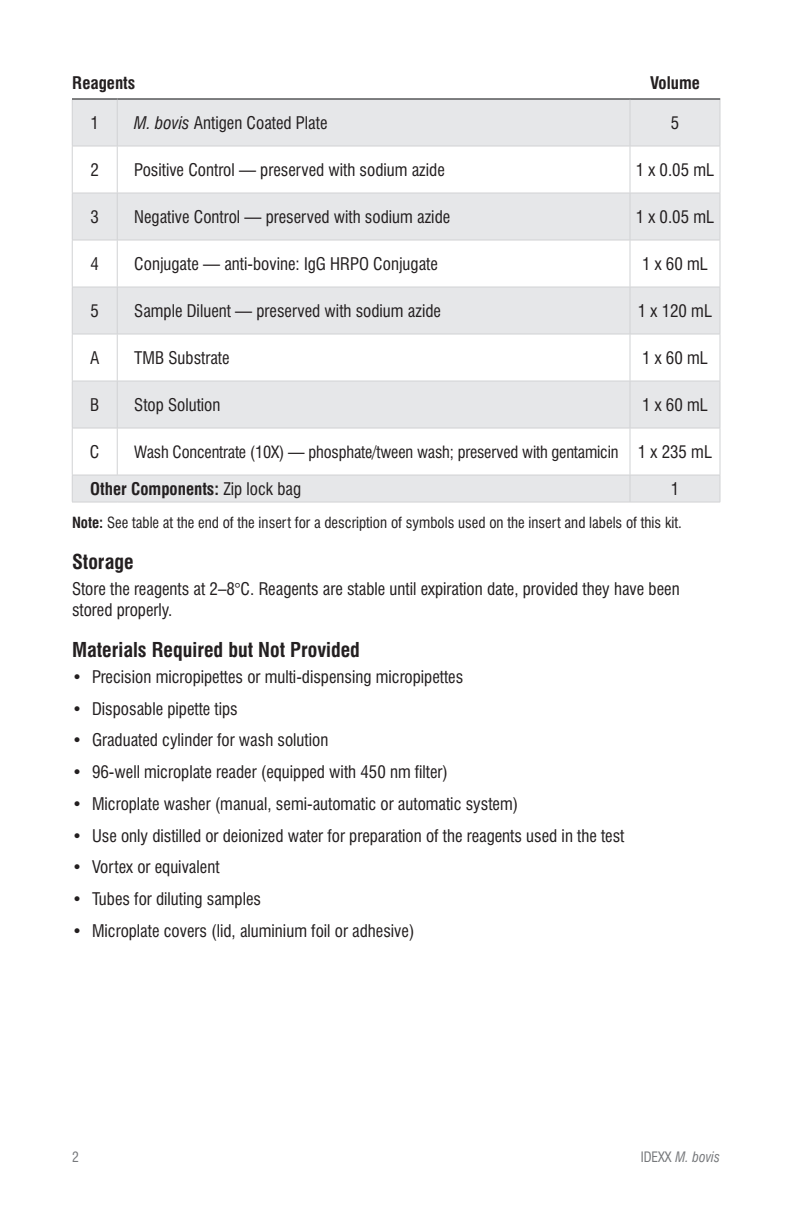
<style>
.page{position:relative;width:792px;height:1224px;background:#fff}
.page>*{position:absolute;margin:0;border:0;box-sizing:border-box;transform-origin:0 0}
.t1{font:700 condensed 20px "Swiss 721 BT";color:#231f20}
.Body_Text{font:condensed 17px/20.4px "Swiss 721 BT";color:#231f20}
.Reagent_List{font:condensed 17px "Swiss 721 BT";color:#231f20}
.Table_Copy{font:700 condensed 17px "Swiss 721 BT";color:#231f20}
.Table_Copy-2{font:condensed 17px "Swiss 721 BT";color:#231f20}
.Reagent_List-2{font:condensed 16.4px "Swiss 721 BT";letter-spacing:-.01em;color:#231f20}
.t2{font:condensed 15px "Swiss 721 BT";color:#231f20}
.t3{font:italic condensed 14px "Swiss 721 BT";color:#76787b}
.t4{font:condensed 14px "Swiss 721 BT";color:#76787b}
.s1{font-style:italic}
.s2{font-weight:400}
.s3{font-weight:700}
.s4{font-style:normal}
</style>
<div class="page">
<svg style="left:73px;top:100px;width:647px;height:402px;fill:#e6e7e9"></svg>
<hr style="left:72px;top:146px;width:45px;height:1px;background:#d1d2d4">
<hr style="left:117px;top:146px;width:513px;height:1px;background:#d1d2d4">
<hr style="left:72px;top:193px;width:45px;height:1px;background:#d1d2d4">
<hr style="left:72px;top:240px;width:45px;height:1px;background:#d1d2d4">
<hr style="left:117px;top:193px;width:513px;height:1px;background:#d1d2d4">
<hr style="left:117px;top:193px;width:1px;height:47px;background:#d1d2d4">
<hr style="left:117px;top:240px;width:513px;height:1px;background:#d1d2d4">
<hr style="left:117px;top:287px;width:513px;height:1px;background:#d1d2d4">
<hr style="left:117px;top:334px;width:513px;height:1px;background:#d1d2d4">
<hr style="left:72px;top:287px;width:45px;height:1px;background:#d1d2d4">
<hr style="left:117px;top:287px;width:1px;height:47px;background:#d1d2d4">
<hr style="left:72px;top:334px;width:45px;height:1px;background:#d1d2d4">
<hr style="left:117px;top:381px;width:513px;height:1px;background:#d1d2d4">
<hr style="left:117px;top:428px;width:513px;height:1px;background:#d1d2d4">
<hr style="left:72px;top:381px;width:45px;height:1px;background:#d1d2d4">
<hr style="left:117px;top:381px;width:1px;height:47px;background:#d1d2d4">
<hr style="left:72px;top:428px;width:45px;height:1px;background:#d1d2d4">
<hr style="left:117px;top:428px;width:1px;height:47px;background:#d1d2d4">
<hr style="left:72px;top:100px;width:1px;height:46px;background:#d1d2d4">
<hr style="left:720px;top:100px;width:1px;height:46px;background:#d1d2d4">
<hr style="left:72px;top:146px;width:1px;height:47px;background:#d1d2d4">
<hr style="left:72px;top:193px;width:1px;height:47px;background:#d1d2d4">
<hr style="left:72px;top:240px;width:1px;height:47px;background:#d1d2d4">
<hr style="left:72px;top:287px;width:1px;height:47px;background:#d1d2d4">
<hr style="left:72px;top:334px;width:1px;height:47px;background:#d1d2d4">
<hr style="left:72px;top:381px;width:1px;height:47px;background:#d1d2d4">
<hr style="left:72px;top:428px;width:1px;height:47px;background:#d1d2d4">
<hr style="left:630px;top:146px;width:90px;height:1px;background:#d1d2d4">
<hr style="left:630px;top:146px;width:1px;height:47px;background:#d1d2d4">
<hr style="left:720px;top:146px;width:1px;height:47px;background:#d1d2d4">
<hr style="left:630px;top:193px;width:90px;height:1px;background:#d1d2d4">
<hr style="left:630px;top:193px;width:1px;height:47px;background:#d1d2d4">
<hr style="left:720px;top:193px;width:1px;height:47px;background:#d1d2d4">
<hr style="left:630px;top:240px;width:90px;height:1px;background:#d1d2d4">
<hr style="left:630px;top:240px;width:1px;height:47px;background:#d1d2d4">
<hr style="left:720px;top:240px;width:1px;height:47px;background:#d1d2d4">
<hr style="left:630px;top:287px;width:90px;height:1px;background:#d1d2d4">
<hr style="left:630px;top:287px;width:1px;height:47px;background:#d1d2d4">
<hr style="left:720px;top:287px;width:1px;height:47px;background:#d1d2d4">
<hr style="left:630px;top:334px;width:90px;height:1px;background:#d1d2d4">
<hr style="left:630px;top:334px;width:1px;height:47px;background:#d1d2d4">
<hr style="left:720px;top:334px;width:1px;height:47px;background:#d1d2d4">
<hr style="left:630px;top:381px;width:90px;height:1px;background:#d1d2d4">
<hr style="left:630px;top:381px;width:1px;height:47px;background:#d1d2d4">
<hr style="left:720px;top:381px;width:1px;height:47px;background:#d1d2d4">
<hr style="left:630px;top:428px;width:90px;height:1px;background:#d1d2d4">
<hr style="left:630px;top:428px;width:1px;height:47px;background:#d1d2d4">
<hr style="left:720px;top:428px;width:1px;height:47px;background:#d1d2d4">
<hr style="left:630px;top:475px;width:90px;height:1px;background:#d1d2d4">
<svg style="left:720px;top:475px;width:1px;height:27px"></svg>
<hr style="left:630px;top:502px;width:90px;height:1px;background:#d1d2d4">
<hr style="left:72px;top:475px;width:45px;height:1px;background:#d1d2d4">
<svg style="left:72px;top:476px;width:1px;height:26px"></svg>
<hr style="left:117px;top:475px;width:513px;height:1px;background:#d1d2d4">
<svg style="left:630px;top:476px;width:1px;height:26px"></svg>
<hr style="left:72px;top:502px;width:45px;height:1px;background:#d1d2d4">
<hr style="left:117px;top:502px;width:513px;height:1px;background:#d1d2d4">
<hr style="left:72px;top:98px;width:45px;height:2px;background:#57585a">
<hr style="left:117px;top:98px;width:513px;height:2px;background:#57585a">
<hr style="left:630px;top:98px;width:90px;height:2px;background:#57585a">
<hr style="left:630px;top:100px;width:1px;height:46px;background:#d1d2d4">
<hr style="left:117px;top:100px;width:1px;height:46px;background:#d1d2d4">
<hr style="left:117px;top:146px;width:1px;height:47px;background:#d1d2d4">
<hr style="left:117px;top:240px;width:1px;height:47px;background:#d1d2d4">
<hr style="left:117px;top:334px;width:1px;height:47px;background:#d1d2d4">
<p class="Table_Copy" style="left:72px;top:73px;width:65px">Reagents</p>
<p class="Table_Copy" style="left:650px;top:73px;width:51px">Volume</p>
<p class="Table_Copy-2" style="left:91px;top:113px;width:10px">1</p>
<p class="Reagent_List" style="left:134px;top:113px;width:195px"><span class="s1">M. bovis</span> Antigen Coated Plate</p>
<p class="Body_Text" style="left:671px;top:113px;width:10px">5</p>
<p class="Table_Copy-2" style="left:91px;top:160px;width:10px">2</p>
<p class="Reagent_List" style="left:134px;top:160px;width:312px">Positive Control — preserved with sodium azide</p>
<p class="Reagent_List" style="left:636px;top:160px;width:80px">1 x 0.05 mL</p>
<p class="Table_Copy-2" style="left:91px;top:207px;width:10px">3</p>
<p class="Reagent_List" style="left:134px;top:207px;width:317px">Negative Control — preserved with sodium azide</p>
<p class="Reagent_List" style="left:636px;top:207px;width:80px">1 x 0.05 mL</p>
<p class="Table_Copy-2" style="left:91px;top:254px;width:10px">4</p>
<p class="Reagent_List" style="left:134px;top:254px;width:305px">Conjugate — anti-bovine: IgG HRPO Conjugate</p>
<p class="Reagent_List" style="left:642px;top:254px;width:67px">1 x 60 mL</p>
<p class="Table_Copy-2" style="left:91px;top:301px;width:10px">5</p>
<p class="Reagent_List" style="left:134px;top:301px;width:308px">Sample Diluent — preserved with sodium azide</p>
<p class="Reagent_List" style="left:638px;top:301px;width:76px">1 x 120 mL</p>
<p class="Table_Copy-2" style="left:90px;top:348px;width:11px">A</p>
<p class="Reagent_List" style="left:134px;top:348px;width:97px">TMB Substrate</p>
<p class="Reagent_List" style="left:642px;top:348px;width:67px">1 x 60 mL</p>
<p class="Table_Copy-2" style="left:90px;top:395px;width:11px">B</p>
<p class="Reagent_List" style="left:134px;top:395px;width:88px">Stop Solution</p>
<p class="Reagent_List" style="left:642px;top:395px;width:67px">1 x 60 mL</p>
<p class="Table_Copy-2" style="left:90px;top:442px;width:11px">C</p>
<p class="Reagent_List-2" style="left:134px;top:442px;width:486px">Wash Concentrate (10X) — phosphate/tween wash; preserved with gentamicin</p>
<p class="Reagent_List" style="left:638px;top:442px;width:76px">1 x 235 mL</p>
<p class="Table_Copy" style="left:90px;top:479px;width:212px">Other Components: <span class="s2">Zip lock bag</span></p>
<p class="Reagent_List" style="left:671px;top:479px;width:10px">1</p>
<p class="t2" style="left:72px;top:514px;width:611px"><span class="s3">Note:</span> See table at the end of the insert for a description of symbols used on the insert and labels of this kit.</p>
<p class="t1" style="left:72px;top:550px;width:63px">Storage</p>
<p class="Body_Text" style="left:72px;top:579px;width:609px">Store the reagents at 2–8°C. Reagents are stable until expiration date, provided they have been stored properly.</p>
<p class="t1" style="left:72px;top:638px;width:290px">Materials Required but Not Provided</p>
<p class="Body_Text" style="left:72px;top:666px;width:393px">• Precision micropipettes or multi-dispensing micropipettes</p>
<p class="Body_Text" style="left:72px;top:698px;width:167px">• Disposable pipette tips</p>
<p class="Body_Text" style="left:72px;top:730px;width:258px">• Graduated cylinder for wash solution</p>
<p class="Body_Text" style="left:72px;top:762px;width:377px">• 96-well microplate reader (equipped with 450 nm filter)</p>
<p class="Body_Text" style="left:72px;top:793px;width:448px">• Microplate washer (manual, semi-automatic or automatic system)</p>
<p class="Body_Text" style="left:72px;top:825px;width:554px">• Use only distilled or deionized water for preparation of the reagents used in the test</p>
<p class="Body_Text" style="left:72px;top:857px;width:149px">• Vortex or equivalent</p>
<p class="Body_Text" style="left:72px;top:889px;width:191px">• Tubes for diluting samples</p>
<p class="Body_Text" style="left:72px;top:920px;width:344px">• Microplate covers (lid, aluminium foil or adhesive)</p>
<p class="t4" style="left:72px;top:1149px;width:8px">2</p>
<p class="t3" style="left:641px;top:1149px;width:81px"><span class="s4">IDEXX</span> M. bovis</p>
</div>
